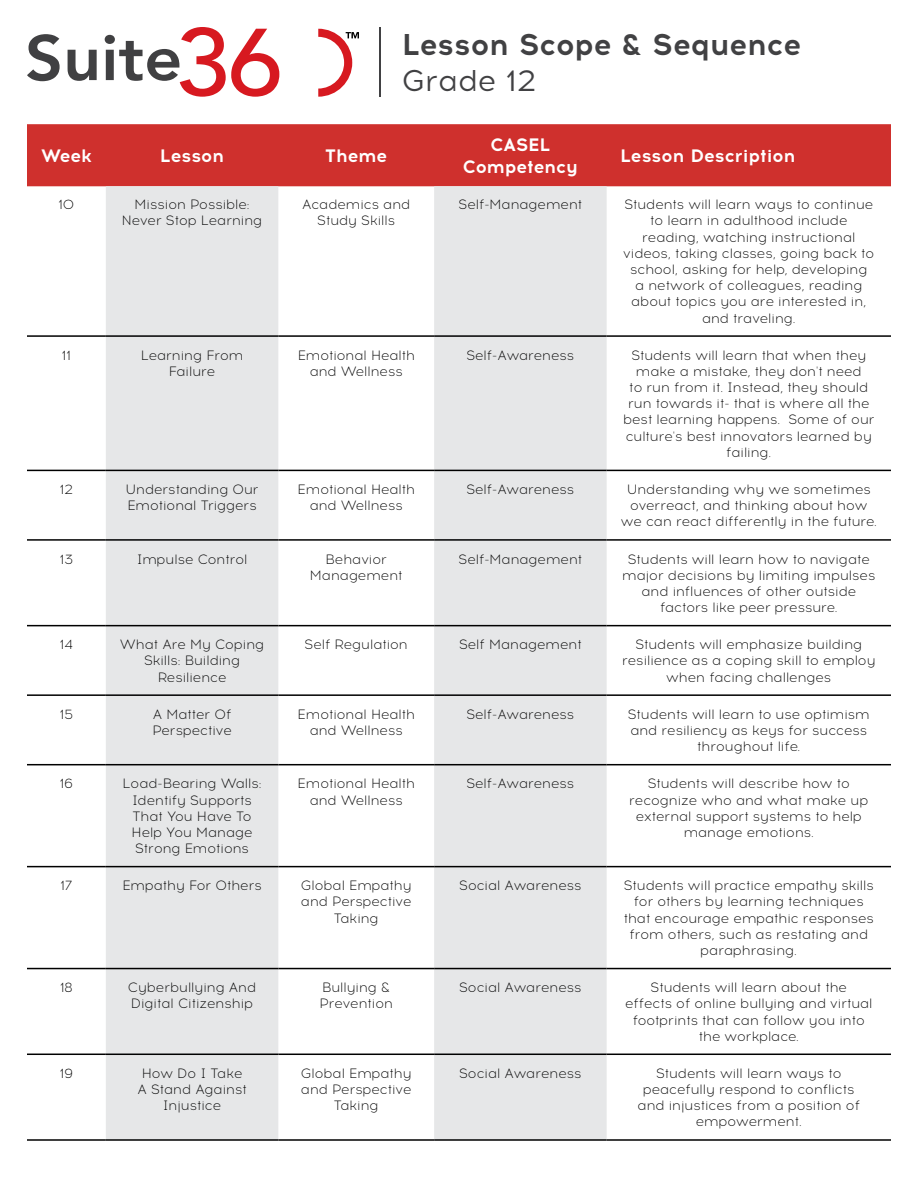
<style>
.page{position:relative;width:918px;height:1188px;background:#fff}
.page>*{position:absolute;margin:0;border:0;box-sizing:border-box;transform-origin:0 0}
.t1{font:700 30px/36px "Acrom";color:#414143}
.t2{font:700 18px/21.6px "Acrom";color:#fff;text-align:center}
.t3{font:300 13.5px/16.2px "Acrom";color:#000;text-align:center}
.s1{font-weight:400}
</style>
<div class="page">
<svg style="left:27px;top:34px;width:33px;height:47px"></svg>
<svg style="left:68px;top:50px;width:29px;height:31px"></svg>
<svg style="left:105px;top:27px;width:254px;height:70px"></svg>
<hr style="left:380px;top:27px;width:1px;height:70px;background:#414143">
<div style="left:27px;top:124px;width:864px;height:62px;background:#cf302d"></div>
<svg style="left:106px;top:186px;width:501px;height:953px;fill:#e6e7e8"></svg>
<hr style="left:27px;top:335px;width:79px;height:2px;background:#000">
<hr style="left:106px;top:335px;width:172px;height:2px;background:#000">
<hr style="left:278px;top:335px;width:156px;height:2px;background:#000">
<hr style="left:434px;top:335px;width:173px;height:2px;background:#000">
<hr style="left:607px;top:335px;width:284px;height:2px;background:#000">
<hr style="left:27px;top:470px;width:79px;height:1px;background:#000">
<hr style="left:106px;top:470px;width:172px;height:1px;background:#000">
<hr style="left:278px;top:470px;width:156px;height:1px;background:#000">
<hr style="left:434px;top:470px;width:173px;height:1px;background:#000">
<hr style="left:607px;top:470px;width:284px;height:1px;background:#000">
<hr style="left:27px;top:539px;width:79px;height:2px;background:#000">
<hr style="left:106px;top:539px;width:172px;height:2px;background:#000">
<hr style="left:278px;top:539px;width:156px;height:2px;background:#000">
<hr style="left:434px;top:539px;width:173px;height:2px;background:#000">
<hr style="left:607px;top:539px;width:284px;height:2px;background:#000">
<hr style="left:27px;top:625px;width:79px;height:1px;background:#000">
<hr style="left:106px;top:625px;width:172px;height:1px;background:#000">
<hr style="left:278px;top:625px;width:156px;height:1px;background:#000">
<hr style="left:434px;top:625px;width:173px;height:1px;background:#000">
<hr style="left:607px;top:625px;width:284px;height:1px;background:#000">
<hr style="left:27px;top:694px;width:79px;height:2px;background:#000">
<hr style="left:106px;top:694px;width:172px;height:2px;background:#000">
<hr style="left:278px;top:694px;width:156px;height:2px;background:#000">
<hr style="left:434px;top:694px;width:173px;height:2px;background:#000">
<hr style="left:607px;top:694px;width:284px;height:2px;background:#000">
<hr style="left:27px;top:764px;width:79px;height:1px;background:#000">
<hr style="left:106px;top:764px;width:172px;height:1px;background:#000">
<hr style="left:278px;top:764px;width:156px;height:1px;background:#000">
<hr style="left:434px;top:764px;width:173px;height:1px;background:#000">
<hr style="left:607px;top:764px;width:284px;height:1px;background:#000">
<hr style="left:27px;top:866px;width:79px;height:1px;background:#000">
<hr style="left:106px;top:866px;width:172px;height:1px;background:#000">
<hr style="left:278px;top:866px;width:156px;height:1px;background:#000">
<hr style="left:434px;top:866px;width:173px;height:1px;background:#000">
<hr style="left:607px;top:866px;width:284px;height:1px;background:#000">
<hr style="left:27px;top:968px;width:79px;height:1px;background:#000">
<hr style="left:106px;top:968px;width:172px;height:1px;background:#000">
<hr style="left:278px;top:968px;width:156px;height:1px;background:#000">
<hr style="left:434px;top:968px;width:173px;height:1px;background:#000">
<hr style="left:607px;top:968px;width:284px;height:1px;background:#000">
<hr style="left:27px;top:1054px;width:79px;height:1px;background:#000">
<hr style="left:106px;top:1054px;width:172px;height:1px;background:#000">
<hr style="left:278px;top:1054px;width:156px;height:1px;background:#000">
<hr style="left:434px;top:1054px;width:173px;height:1px;background:#000">
<hr style="left:607px;top:1054px;width:284px;height:1px;background:#000">
<hr style="left:27px;top:1139px;width:79px;height:2px;background:#000">
<hr style="left:106px;top:1139px;width:172px;height:2px;background:#000">
<hr style="left:278px;top:1139px;width:156px;height:2px;background:#000">
<hr style="left:434px;top:1139px;width:173px;height:2px;background:#000">
<hr style="left:607px;top:1139px;width:284px;height:2px;background:#000">
<p class="t1" style="left:402px;top:27px;width:401px">Lesson Scope &amp; Sequence<br><span class="s1">Grade 12</span></p>
<p class="t2" style="left:41px;top:145px;width:53px">Week</p>
<p class="t2" style="left:160px;top:145px;width:66px">Lesson</p>
<p class="t2" style="left:325px;top:145px;width:64px">Theme</p>
<p class="t2" style="left:463px;top:134px;width:117px">CASEL<br>Competency</p>
<p class="t2" style="left:620px;top:145px;width:177px">Lesson Description</p>
<p class="t3" style="left:58px;top:197px;width:18px">10</p>
<p class="t3" style="left:135px;top:197px;width:116px">Mission Possible:</p>
<p class="t3" style="left:122px;top:213px;width:142px">Never Stop Learning</p>
<p class="t3" style="left:459px;top:197px;width:125px">Self-Management</p>
<p class="t3" style="left:624px;top:197px;width:250px">Students will learn ways to continue</p>
<p class="t3" style="left:623px;top:213px;width:253px">to learn in adulthood include reading, watching instructional videos, taking classes, going back to school, asking for help, developing<br>a network of colleagues, reading about topics you are interested in, and traveling.</p>
<p class="t3" style="left:302px;top:197px;width:110px">Academics and</p>
<p class="t3" style="left:317px;top:213px;width:79px">Study Skills</p>
<p class="t3" style="left:62px;top:348px;width:11px">11</p>
<p class="t3" style="left:141px;top:348px;width:104px">Learning From</p>
<p class="t3" style="left:169px;top:364px;width:48px">Failure</p>
<p class="t3" style="left:298px;top:348px;width:119px">Emotional Health</p>
<p class="t3" style="left:310px;top:364px;width:95px">and Wellness</p>
<p class="t3" style="left:60px;top:482px;width:15px">12</p>
<p class="t3" style="left:126px;top:482px;width:135px">Understanding Our</p>
<p class="t3" style="left:127px;top:498px;width:131px">Emotional Triggers</p>
<p class="t3" style="left:298px;top:482px;width:119px">Emotional Health</p>
<p class="t3" style="left:310px;top:498px;width:95px">and Wellness</p>
<p class="t3" style="left:466px;top:348px;width:109px">Self-Awareness</p>
<p class="t3" style="left:631px;top:348px;width:236px">Students will learn that when they</p>
<p class="t3" style="left:623px;top:364px;width:253px">make a mistake, they don't need<br>to run from it. Instead, they should run towards it- that is where all the best learning happens. Some of our culture's best innovators learned by failing.</p>
<p class="t3" style="left:466px;top:482px;width:109px">Self-Awareness</p>
<p class="t3" style="left:627px;top:482px;width:246px">Understanding why we sometimes</p>
<p class="t3" style="left:621px;top:498px;width:257px">overreact, and thinking about how we can react differently in the future.</p>
<p class="t3" style="left:60px;top:551px;width:15px">13</p>
<p class="t3" style="left:137px;top:551px;width:112px">Impulse Control</p>
<p class="t3" style="left:310px;top:551px;width:94px">Behavior<br>Management</p>
<p class="t3" style="left:459px;top:551px;width:125px">Self-Management</p>
<p class="t3" style="left:622px;top:551px;width:255px">Students will learn how to navigate major decisions by limiting impulses and influences of other outside factors like peer pressure.</p>
<p class="t3" style="left:60px;top:637px;width:15px">14</p>
<p class="t3" style="left:120px;top:637px;width:146px">What Are My Coping<br>Skills: Building<br>Resilience</p>
<p class="t3" style="left:305px;top:637px;width:105px">Self Regulation</p>
<p class="t3" style="left:459px;top:637px;width:124px">Self Management</p>
<p class="t3" style="left:622px;top:637px;width:255px">Students will emphasize building resilience as a coping skill to employ when facing challenges</p>
<p class="t3" style="left:60px;top:707px;width:15px">15</p>
<p class="t3" style="left:153px;top:707px;width:80px">A Matter Of</p>
<p class="t3" style="left:152px;top:723px;width:81px">Perspective</p>
<p class="t3" style="left:466px;top:707px;width:109px">Self-Awareness</p>
<p class="t3" style="left:628px;top:707px;width:243px">Students will learn to use optimism</p>
<p class="t3" style="left:630px;top:723px;width:238px">and resiliency as keys for success throughout life.</p>
<p class="t3" style="left:298px;top:707px;width:119px">Emotional Health</p>
<p class="t3" style="left:310px;top:723px;width:95px">and Wellness</p>
<p class="t3" style="left:60px;top:776px;width:15px">16</p>
<p class="t3" style="left:123px;top:776px;width:140px">Load-Bearing Walls:</p>
<p class="t3" style="left:132px;top:792px;width:122px;text-align:justify">Identify Supports That You Have To Help You Manage</p>
<p class="t3" style="left:135px;top:841px;width:115px">Strong Emotions</p>
<p class="t3" style="left:298px;top:776px;width:119px">Emotional Health</p>
<p class="t3" style="left:310px;top:792px;width:95px">and Wellness</p>
<p class="t3" style="left:466px;top:776px;width:109px">Self-Awareness</p>
<p class="t3" style="left:648px;top:776px;width:204px">Students will describe how to</p>
<p class="t3" style="left:629px;top:792px;width:241px">recognize who and what make up external support systems to help manage emotions.</p>
<p class="t3" style="left:60px;top:878px;width:13px">17</p>
<p class="t3" style="left:122px;top:878px;width:141px">Empathy For Others</p>
<p class="t3" style="left:301px;top:878px;width:112px">Global Empathy and Perspective<br>Taking</p>
<p class="t3" style="left:459px;top:878px;width:124px">Social Awareness</p>
<p class="t3" style="left:624px;top:878px;width:252px">Students will practice empathy skills for others by learning techniques that encourage empathic responses from others, such as restating and paraphrasing.</p>
<p class="t3" style="left:60px;top:980px;width:14px">18</p>
<p class="t3" style="left:128px;top:980px;width:130px">Cyberbullying And</p>
<p class="t3" style="left:131px;top:996px;width:124px">Digital Citizenship</p>
<p class="t3" style="left:459px;top:980px;width:124px">Social Awareness</p>
<p class="t3" style="left:651px;top:980px;width:198px">Students will learn about the</p>
<p class="t3" style="left:625px;top:996px;width:249px">effects of online bullying and virtual footprints that can follow you into the workplace.</p>
<p class="t3" style="left:322px;top:980px;width:70px">Bullying &amp;</p>
<p class="t3" style="left:319px;top:996px;width:75px">Prevention</p>
<p class="t3" style="left:60px;top:1066px;width:15px">19</p>
<p class="t3" style="left:142px;top:1066px;width:102px">How Do I Take</p>
<p class="t3" style="left:137px;top:1082px;width:111px">A Stand Against</p>
<p class="t3" style="left:163px;top:1098px;width:60px">Injustice</p>
<p class="t3" style="left:301px;top:1066px;width:112px">Global Empathy</p>
<p class="t3" style="left:301px;top:1082px;width:112px">and Perspective</p>
<p class="t3" style="left:334px;top:1098px;width:46px">Taking</p>
<p class="t3" style="left:459px;top:1066px;width:124px">Social Awareness</p>
<p class="t3" style="left:656px;top:1066px;width:187px">Students will learn ways to</p>
<p class="t3" style="left:643px;top:1082px;width:213px">peacefully respond to conflicts</p>
<p class="t3" style="left:638px;top:1098px;width:224px">and injustices from a position of empowerment.</p>
</div>
